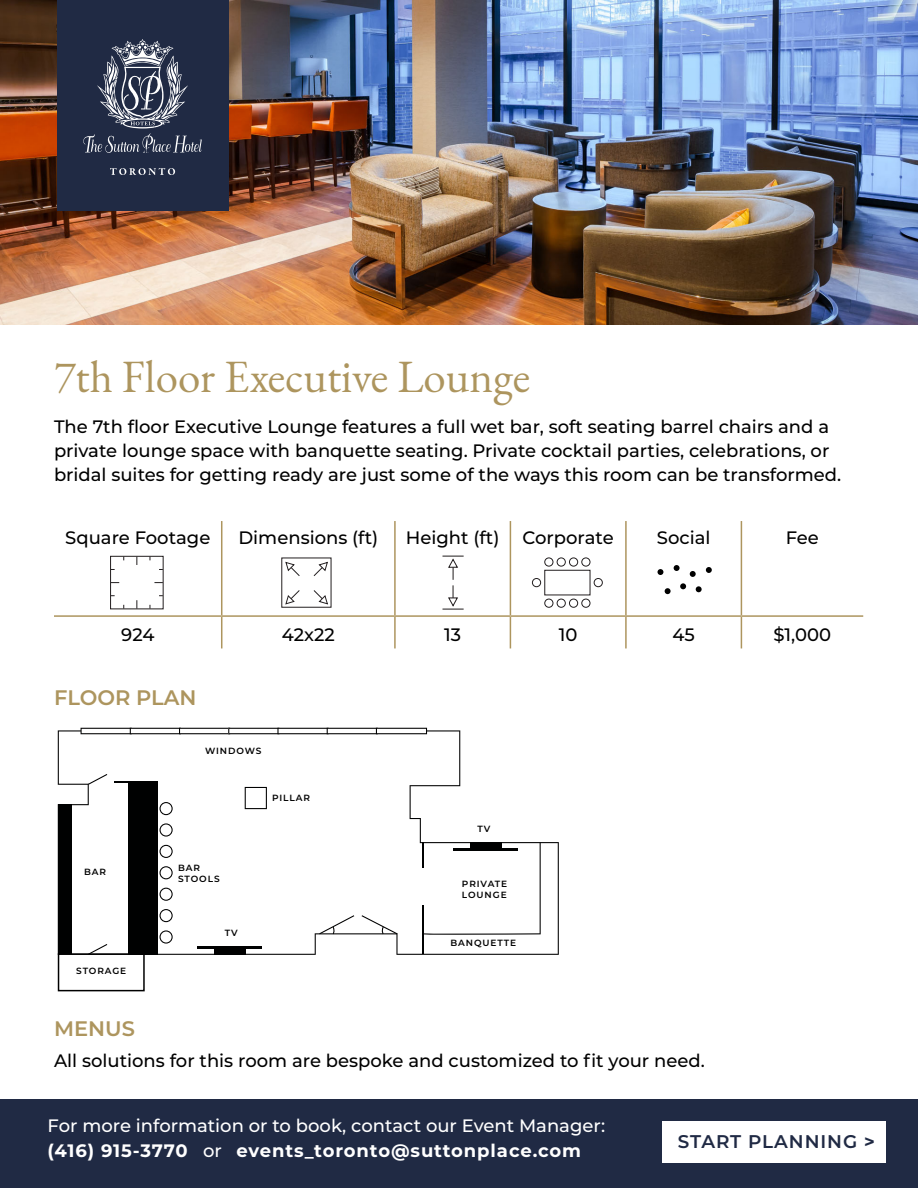
<style>
.page{position:relative;width:918px;height:1188px;background:#fff}
.page>*{position:absolute;margin:0;border:0;box-sizing:border-box;transform-origin:0 0}
.t1{font:45px "EB Garamond";color:#ad955e}
.t2{font:600 21px "Montserrat";color:#ad955e}
.t3{font:600 18.3px "Montserrat";letter-spacing:.05em;color:#202a44}
.t4{font:500 18px/24px "Montserrat";color:#000}
.t5{font:500 18px/25.5px "Montserrat";color:#fff}
.t6{font:600 9px/10.8px "Montserrat";letter-spacing:.1em;color:#000}
.s1{font-weight:700}
.s2{font-family:"Montserrat Alternates";font-weight:700;font-size:18px}
</style>
<div class="page">
<img style="left:0;top:0;width:918px;height:324px">
<hr style="left:394px;top:521px;width:2px;height:94px;background:#ad955e">
<hr style="left:510px;top:521px;width:1px;height:94px;background:#ad955e">
<hr style="left:625px;top:521px;width:2px;height:94px;background:#ad955e">
<hr style="left:741px;top:521px;width:1px;height:94px;background:#ad955e">
<hr style="left:222px;top:615px;width:173px;height:2px;background:#ad955e">
<hr style="left:395px;top:615px;width:115px;height:2px;background:#ad955e">
<hr style="left:394px;top:617px;width:2px;height:31px;background:#ad955e">
<hr style="left:510px;top:615px;width:116px;height:2px;background:#ad955e">
<hr style="left:510px;top:617px;width:1px;height:31px;background:#ad955e">
<hr style="left:626px;top:615px;width:115px;height:2px;background:#ad955e">
<hr style="left:625px;top:617px;width:2px;height:31px;background:#ad955e">
<hr style="left:741px;top:615px;width:122px;height:2px;background:#ad955e">
<hr style="left:741px;top:617px;width:1px;height:31px;background:#ad955e">
<hr style="left:221px;top:521px;width:1px;height:94px;background:#ad955e">
<hr style="left:54px;top:615px;width:168px;height:2px;background:#ad955e">
<hr style="left:221px;top:617px;width:1px;height:31px;background:#ad955e">
<div style="left:110px;top:556px;width:54px;height:53px;border:1px solid #231f20"></div>
<svg style="left:442px;top:556px;width:22px;height:54px"></svg>
<div style="left:544px;top:570px;width:46px;height:25px;border:1px solid #231f20"></div>
<div style="left:544px;top:557px;width:9px;height:10px;border:1px solid #231f20;border-radius:50%"></div>
<div style="left:532px;top:578px;width:9px;height:9px;border:1px solid #231f20;border-radius:50%"></div>
<div style="left:594px;top:578px;width:9px;height:9px;border:1px solid #231f20;border-radius:50%"></div>
<div style="left:557px;top:557px;width:9px;height:10px;border:1px solid #231f20;border-radius:50%"></div>
<div style="left:569px;top:557px;width:9px;height:10px;border:1px solid #231f20;border-radius:50%"></div>
<div style="left:581px;top:599px;width:9px;height:9px;border:1px solid #231f20;border-radius:50%"></div>
<div style="left:544px;top:599px;width:9px;height:9px;border:1px solid #231f20;border-radius:50%"></div>
<div style="left:557px;top:599px;width:9px;height:9px;border:1px solid #231f20;border-radius:50%"></div>
<div style="left:569px;top:599px;width:9px;height:9px;border:1px solid #231f20;border-radius:50%"></div>
<div style="left:581px;top:557px;width:9px;height:10px;border:1px solid #231f20;border-radius:50%"></div>
<svg style="left:285px;top:561px;width:15px;height:15px"></svg>
<svg style="left:313px;top:590px;width:15px;height:15px"></svg>
<svg style="left:285px;top:590px;width:15px;height:15px"></svg>
<svg style="left:313px;top:561px;width:15px;height:15px"></svg>
<svg style="left:658px;top:569px;width:5px;height:6px"></svg>
<svg style="left:690px;top:571px;width:6px;height:6px"></svg>
<svg style="left:706px;top:567px;width:6px;height:6px"></svg>
<svg style="left:665px;top:588px;width:6px;height:6px"></svg>
<svg style="left:680px;top:583px;width:6px;height:6px"></svg>
<svg style="left:696px;top:586px;width:6px;height:6px"></svg>
<svg style="left:674px;top:565px;width:6px;height:6px"></svg>
<div style="left:0;top:1099px;width:918px;height:89px;background:#202a44"></div>
<div style="left:663px;top:1121px;width:223px;height:42px;background:#fff"></div>
<div style="left:57px;top:0;width:171px;height:211px;background:#202a44"></div>
<svg style="left:83px;top:39px;width:119px;height:114px"></svg>
<svg style="left:110px;top:168px;width:65px;height:7px"></svg>
<svg style="left:58px;top:730px;width:501px;height:225px"></svg>
<div style="left:58px;top:805px;width:13px;height:149px;background:#000101"></div>
<div style="left:128px;top:782px;width:30px;height:172px;background:#000101"></div>
<hr style="left:114px;top:782px;width:44px;height:1px;background:#000101">
<hr style="left:422px;top:905px;width:1px;height:49px;background:#000101">
<svg style="left:245px;top:787px;width:22px;height:22px"></svg>
<svg style="left:81px;top:728px;width:346px;height:6px"></svg>
<svg style="left:160px;top:802px;width:13px;height:13px"></svg>
<svg style="left:160px;top:823px;width:13px;height:14px"></svg>
<svg style="left:160px;top:845px;width:13px;height:13px"></svg>
<svg style="left:160px;top:866px;width:13px;height:13px"></svg>
<svg style="left:160px;top:888px;width:13px;height:13px"></svg>
<svg style="left:160px;top:909px;width:13px;height:13px"></svg>
<svg style="left:160px;top:930px;width:13px;height:14px"></svg>
<svg style="left:88px;top:944px;width:19px;height:9px"></svg>
<div style="left:214px;top:949px;width:31px;height:5px;background:#000101"></div>
<hr style="left:198px;top:946px;width:64px;height:3px;background:#000101">
<svg style="left:319px;top:915px;width:35px;height:19px"></svg>
<svg style="left:362px;top:915px;width:35px;height:19px"></svg>
<svg style="left:422px;top:843px;width:119px;height:92px"></svg>
<div style="left:58px;top:953px;width:87px;height:38px;border:2px solid #000"></div>
<svg style="left:88px;top:774px;width:19px;height:11px"></svg>
<h1 class="t1" style="left:54px;top:348px;width:478px">7th Floor Executive Lounge</h1>
<p class="t4" style="left:54px;top:414px;width:789px">The 7th floor Executive Lounge features a full wet bar, soft seating barrel chairs and a private lounge space with banquette seating. Private cocktail parties, celebrations, or bridal suites for getting ready are just some of the ways this room can be transformed.</p>
<p class="t4" style="left:65px;top:525px;width:147px">Square Footage</p>
<p class="t4" style="left:238px;top:525px;width:141px">Dimensions (ft)</p>
<p class="t4" style="left:406px;top:525px;width:95px">Height (ft)</p>
<p class="t4" style="left:523px;top:525px;width:93px">Corporate</p>
<p class="t4" style="left:657px;top:525px;width:55px">Social</p>
<p class="t4" style="left:786px;top:525px;width:35px">Fee</p>
<p class="t4" style="left:121px;top:622px;width:35px">924</p>
<p class="t4" style="left:282px;top:622px;width:54px">42x22</p>
<p class="t4" style="left:444px;top:622px;width:18px">13</p>
<p class="t4" style="left:559px;top:622px;width:20px">10</p>
<p class="t4" style="left:673px;top:622px;width:24px">45</p>
<p class="t4" style="left:774px;top:622px;width:59px">$1,000</p>
<p class="t2" style="left:54px;top:682px;width:144px">FLOOR PLAN</p>
<p class="t6" style="left:205px;top:745px;width:58px">WINDOWS</p>
<p class="t6" style="left:272px;top:792px;width:39px">PILLAR</p>
<p class="t6" style="left:84px;top:866px;width:23px">BAR</p>
<p class="t6" style="left:76px;top:965px;width:52px">STORAGE</p>
<p class="t2" style="left:54px;top:1014px;width:82px">MENUS</p>
<p class="t6" style="left:178px;top:862px;width:43px">BAR<br>STOOLS</p>
<p class="t6" style="left:225px;top:927px;width:14px">TV</p>
<p class="t6" style="left:478px;top:823px;width:14px">TV</p>
<p class="t6" style="left:462px;top:878px;width:47px">PRIVATE<br>LOUNGE</p>
<p class="t6" style="left:450px;top:937px;width:67px">BANQUETTE</p>
<p class="t4" style="left:54px;top:1048px;width:652px">All solutions for this room are bespoke and customized to fit your need.</p>
<p class="t5" style="left:48px;top:1112px;width:559px">For more information or to book, contact our Event Manager: <span class="s1">(416) 915-3770</span> or <span class="s1">events_toronto@suttonplace.com</span></p>
<p class="t3" style="left:678px;top:1128px;width:199px">START PLANNING <span class="s2">&gt;</span></p>
</div>
